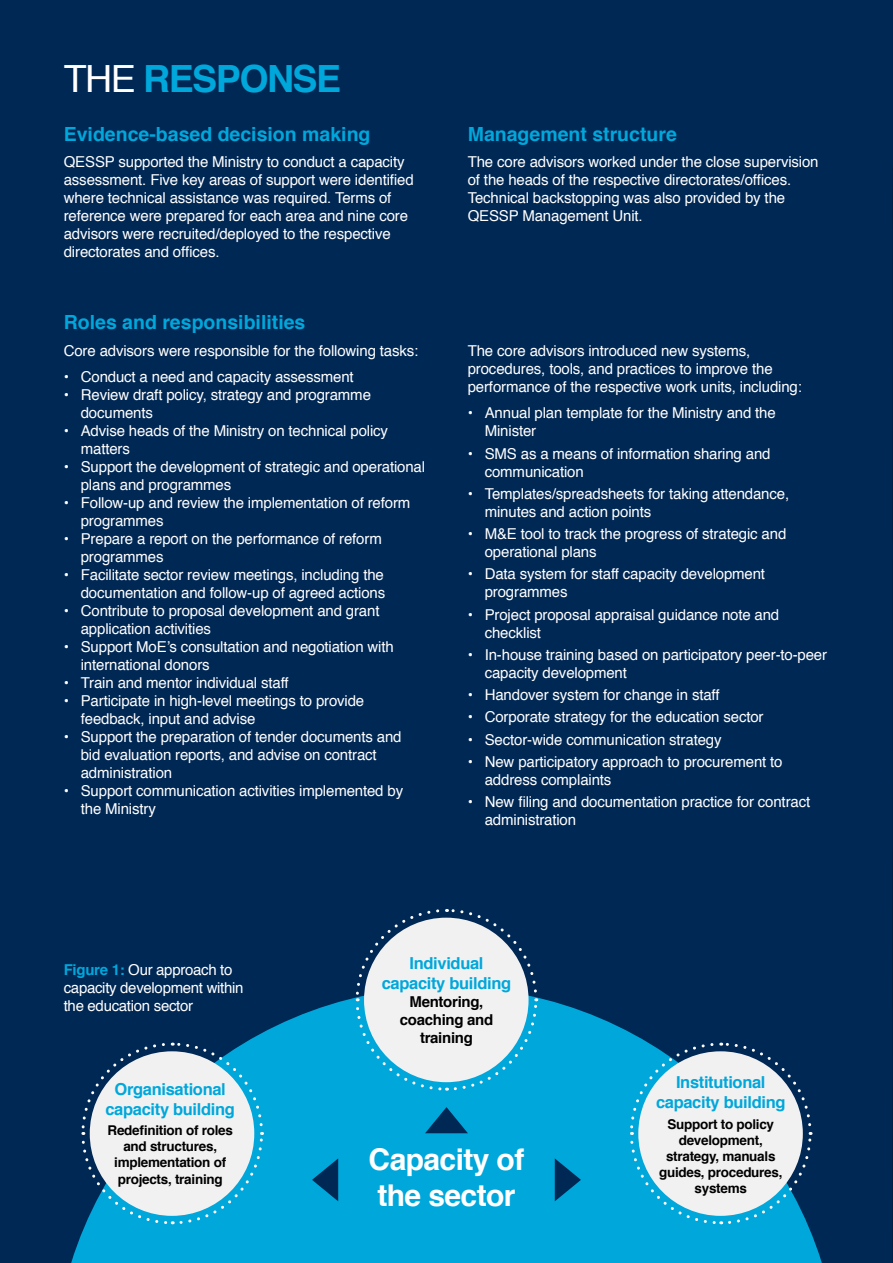
<style>
.page{position:relative;width:893px;height:1263px;background:#002855}
.page>*{position:absolute;margin:0;border:0;box-sizing:border-box;transform-origin:0 0}
.t1{font:700 37.5px "Helvetica";letter-spacing:-.04em;color:#00a7db}
.t2{font:700 30px/36px "Helvetica";letter-spacing:-.02em;color:#fff}
.t3{font:700 19.5px "Helvetica";color:#00a7db}
.t4{font:700 16.5px/19.8px "Helvetica";letter-spacing:-.02em;color:#00a7db;text-align:center}
.t5{font:15px/18px "Helvetica";letter-spacing:-.01em;color:#fff}
.t6{font:700 15px/18px "Helvetica";letter-spacing:-.02em;color:#000;text-align:center}
.t7{font:700 13.5px/16.2px "Helvetica";letter-spacing:-.02em;color:#000;text-align:center}
.s1{font-weight:400;color:#fff}
.s2{font-weight:700;color:#00a7db}
</style>
<div class="page">
<svg style="left:71px;top:998px;width:751px;height:265px;fill:#00a7db"></svg>
<svg style="left:354px;top:909px;width:185px;height:183px"></svg>
<div style="left:364px;top:918px;width:165px;height:164px;background:#f1f1f2;border-radius:50%"></div>
<svg style="left:80px;top:1041px;width:185px;height:185px"></svg>
<div style="left:90px;top:1051px;width:164px;height:165px;background:#f1f1f2;border-radius:50%"></div>
<svg style="left:628px;top:1041px;width:185px;height:185px"></svg>
<div style="left:638px;top:1051px;width:165px;height:165px;background:#f1f1f2;border-radius:50%"></div>
<svg style="left:425px;top:1107px;width:43px;height:26px"></svg>
<svg style="left:312px;top:1158px;width:26px;height:43px"></svg>
<svg style="left:555px;top:1158px;width:26px;height:43px"></svg>
<img style="left:892px;top:169px;width:1px;height:1094px">
<h1 class="t1" style="left:64px;top:48px;width:279px"><span class="s1">THE</span> RESPONSE</h1>
<h3 class="t3" style="left:64px;top:118px;width:308px">Evidence-based decision making</h3>
<p class="t5" style="left:64px;top:154px;width:351px">QESSP supported the Ministry to conduct a capacity assessment. Five key areas of support were identified where technical assistance was required. Terms of reference were prepared for each area and nine core advisors were recruited/deployed to the respective directorates and offices.</p>
<h3 class="t3" style="left:64px;top:307px;width:243px">Roles and responsibilities</h3>
<p class="t5" style="left:64px;top:342px;width:356px">Core advisors were responsible for the following tasks:</p>
<p class="t5" style="left:64px;top:368px;width:291px">• Conduct a need and capacity assessment</p>
<p class="t5" style="left:81px;top:386px;width:292px;text-indent:-17px">• Review draft policy, strategy and programme documents</p>
<p class="t5" style="left:81px;top:422px;width:309px;text-indent:-17px">• Advise heads of the Ministry on technical policy matters</p>
<p class="t5" style="left:81px;top:458px;width:346px;text-indent:-17px">• Support the development of strategic and operational plans and programmes</p>
<p class="t5" style="left:81px;top:494px;width:331px;text-indent:-17px">• Follow-up and review the implementation of reform programmes</p>
<p class="t5" style="left:81px;top:530px;width:303px;text-indent:-17px">• Prepare a report on the performance of reform programmes</p>
<p class="t5" style="left:64px;top:566px;width:323px;text-align:right">• Facilitate sector review meetings, including the documentation and follow-up of agreed actions</p>
<p class="t5" style="left:81px;top:602px;width:300px;text-indent:-17px">• Contribute to proposal development and grant application activities</p>
<p class="t5" style="left:81px;top:638px;width:314px;text-indent:-17px">• Support MoE’s consultation and negotiation with international donors</p>
<p class="t5" style="left:64px;top:674px;width:226px">• Train and mentor individual staff</p>
<p class="t5" style="left:81px;top:692px;width:285px;text-indent:-17px">• Participate in high-level meetings to provide feedback, input and advise</p>
<p class="t5" style="left:81px;top:728px;width:322px;text-indent:-17px">• Support the preparation of tender documents and bid evaluation reports, and advise on contract administration</p>
<p class="t5" style="left:81px;top:782px;width:324px;text-indent:-17px">• Support communication activities implemented by the Ministry</p>
<h3 class="t3" style="left:468px;top:118px;width:211px">Management structure</h3>
<p class="t5" style="left:468px;top:154px;width:352px">The core advisors worked under the close supervision of the heads of the respective directorates/offices.<br>Technical backstopping was also provided by the QESSP Management Unit.</p>
<p class="t5" style="left:468px;top:342px;width:336px">The core advisors introduced new systems, procedures, tools, and practices to improve the performance of the respective work units, including:</p>
<p class="t5" style="left:485px;top:404px;width:293px;text-indent:-17px">• Annual plan template for the Ministry and the<br>Minister</p>
<p class="t5" style="left:485px;top:445px;width:287px;text-indent:-17px">• SMS as a means of information sharing and communication</p>
<p class="t5" style="left:485px;top:485px;width:306px;text-indent:-17px">• Templates/spreadsheets for taking attendance, minutes and action points</p>
<p class="t5" style="left:485px;top:525px;width:303px;text-indent:-17px">• M&amp;E tool to track the progress of strategic and operational plans</p>
<p class="t5" style="left:485px;top:565px;width:282px;text-indent:-17px">• Data system for staff capacity development programmes</p>
<p class="t5" style="left:485px;top:606px;width:296px;text-indent:-17px">• Project proposal appraisal guidance note and checklist</p>
<p class="t5" style="left:485px;top:646px;width:344px;text-indent:-17px">• In-house training based on participatory peer-to-peer capacity development</p>
<p class="t5" style="left:468px;top:686px;width:253px">• Handover system for change in staff</p>
<p class="t5" style="left:468px;top:708px;width:297px">• Corporate strategy for the education sector</p>
<p class="t5" style="left:468px;top:731px;width:255px">• Sector-wide communication strategy</p>
<p class="t5" style="left:485px;top:753px;width:299px;text-indent:-17px">• New participatory approach to procurement to address complaints</p>
<p class="t5" style="left:485px;top:793px;width:327px;text-indent:-17px">• New filing and documentation practice for contract administration</p>
<p class="t5" style="left:64px;top:961px;width:181px"><span class="s2">Figure 1:</span> Our approach to capacity development within the education sector</p>
<p class="t4" style="left:105px;top:1079px;width:131px">Organisational capacity building</p>
<p class="t7" style="left:108px;top:1122px;width:127px">Redefinition of roles and structures, implementation of projects, training</p>
<p class="t4" style="left:382px;top:953px;width:131px">Individual capacity building</p>
<p class="t6" style="left:400px;top:992px;width:95px">Mentoring, coaching and training</p>
<h2 class="t2" style="left:369px;top:1142px;width:157px">Capacity of the sector</h2>
<p class="t4" style="left:656px;top:1073px;width:131px">Institutional capacity building</p>
<p class="t7" style="left:659px;top:1116px;width:125px">Support to policy development, strategy, manuals guides, procedures, systems</p>
</div>
